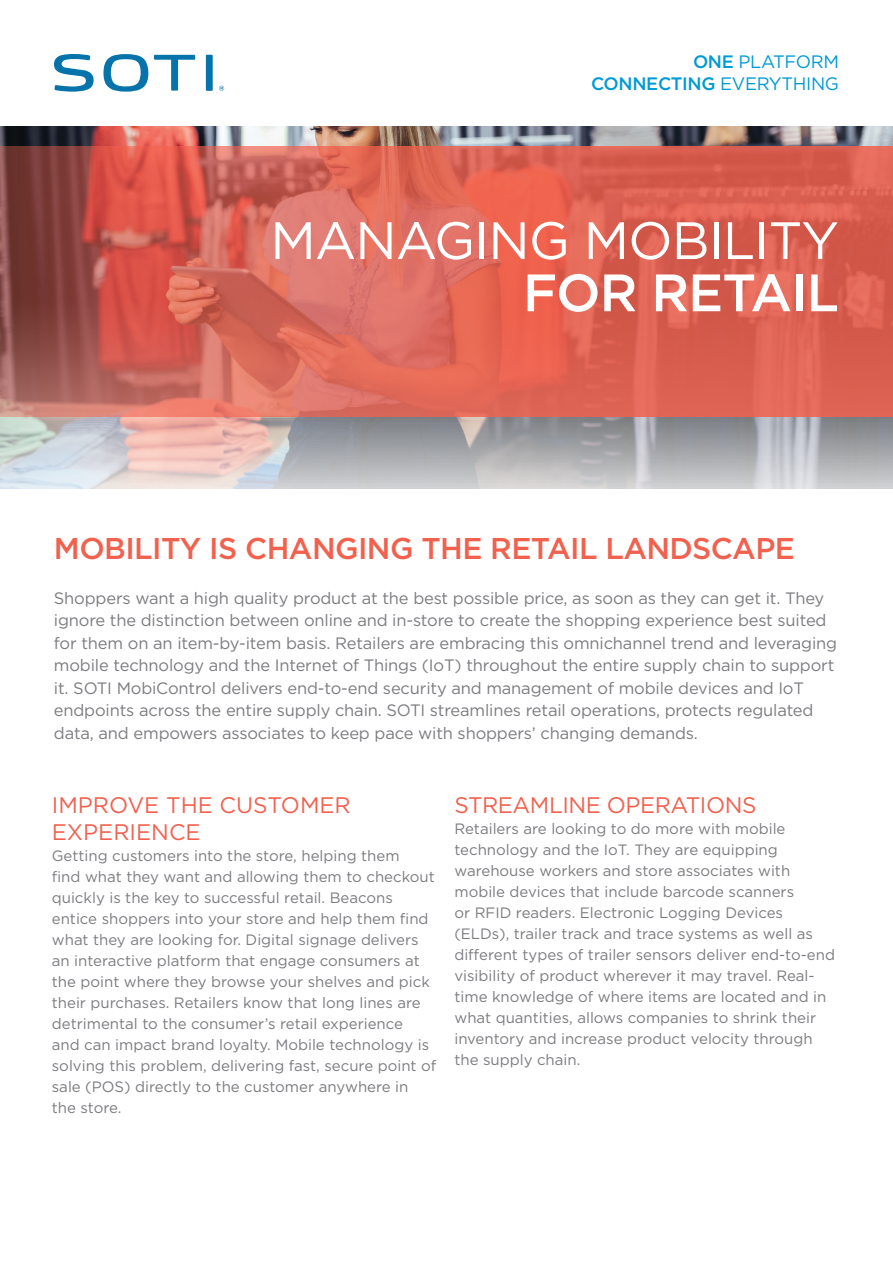
<style>
.page{position:relative;width:893px;height:1263px;background:#fff}
.page>*{position:absolute;margin:0;border:0;box-sizing:border-box;transform-origin:0 0}
.t1{font:52.5px "Gotham";letter-spacing:-.02em;color:#fff}
.t2{font:500 52.5px "Gotham";letter-spacing:-.02em;color:#fff}
.t3{font:500 30px "Gotham";letter-spacing:-.02em;color:#f1614e}
.t4{font:22.5px/27px "Gotham";letter-spacing:-.01em;color:#f1614e}
.t5{font:18px/21.6px "Gotham";letter-spacing:-.02em;color:#009ad4;text-align:right}
.t6{font:16.5px/22.5px "Gotham";letter-spacing:-.01em;color:#7c7c81}
.t7{font:15px/21px "Gotham";color:#7c7c81}
.s1{font-weight:500}
</style>
<div class="page">
<img style="left:0;top:126px;width:893px;height:362px">
<svg style="left:0;top:147px;width:893px;height:270px;background:#d36254"></svg>
<svg style="left:103px;top:54px;width:45px;height:38px"></svg>
<svg style="left:154px;top:55px;width:41px;height:36px"></svg>
<div style="left:206px;top:55px;width:7px;height:36px;background:#0674ab"></div>
<svg style="left:54px;top:54px;width:40px;height:38px"></svg>
<svg style="left:219px;top:86px;width:5px;height:5px"></svg>
<p class="t5" style="left:591px;top:51px;width:249px"><span class="s1">ONE</span> PLATFORM<br><span class="s1">CONNECTING</span> EVERYTHING</p>
<h1 class="t1" style="left:270px;top:207px;width:570px">MANAGING MOBILITY</h1>
<h1 class="t2" style="left:523px;top:258px;width:318px">FOR RETAIL</h1>
<h2 class="t3" style="left:54px;top:528px;width:742px">MOBILITY IS CHANGING THE RETAIL LANDSCAPE</h2>
<p class="t6" style="left:54px;top:586px;width:785px">Shoppers want a high quality product at the best possible price, as soon as they can get it. They ignore the distinction between online and in-store to create the shopping experience best suited for them on an item-by-item basis. Retailers are embracing this omnichannel trend and leveraging mobile technology and the Internet of Things (IoT) throughout the entire supply chain to support it. SOTI MobiControl delivers end-to-end security and management of mobile devices and IoT endpoints across the entire supply chain. SOTI streamlines retail operations, protects regulated data, and empowers associates to keep pace with shoppers’ changing demands.</p>
<h3 class="t4" style="left:52px;top:791px;width:301px">IMPROVE THE CUSTOMER<br>EXPERIENCE</h3>
<p class="t7" style="left:52px;top:844px;width:386px">Getting customers into the store, helping them<br>find what they want and allowing them to checkout quickly is the key to successful retail. Beacons entice shoppers into your store and help them find what they are looking for. Digital signage delivers an interactive platform that engage consumers at the point where they browse your shelves and pick their purchases. Retailers know that long lines are detrimental to the consumer’s retail experience<br>and can impact brand loyalty. Mobile technology is solving this problem, delivering fast, secure point of sale (POS) directly to the customer anywhere in the store.</p>
<h3 class="t4" style="left:454px;top:791px;width:304px">STREAMLINE OPERATIONS</h3>
<p class="t7" style="left:454px;top:817px;width:382px">Retailers are looking to do more with mobile technology and the IoT. They are equipping warehouse workers and store associates with mobile devices that include barcode scanners<br>or RFID readers. Electronic Logging Devices (ELDs), trailer track and trace systems as well as different types of trailer sensors deliver end-to-end visibility of product wherever it may travel. Real&shy;time knowledge of where items are located and in what quantities, allows companies to shrink their inventory and increase product velocity through the supply chain.</p>
</div>
